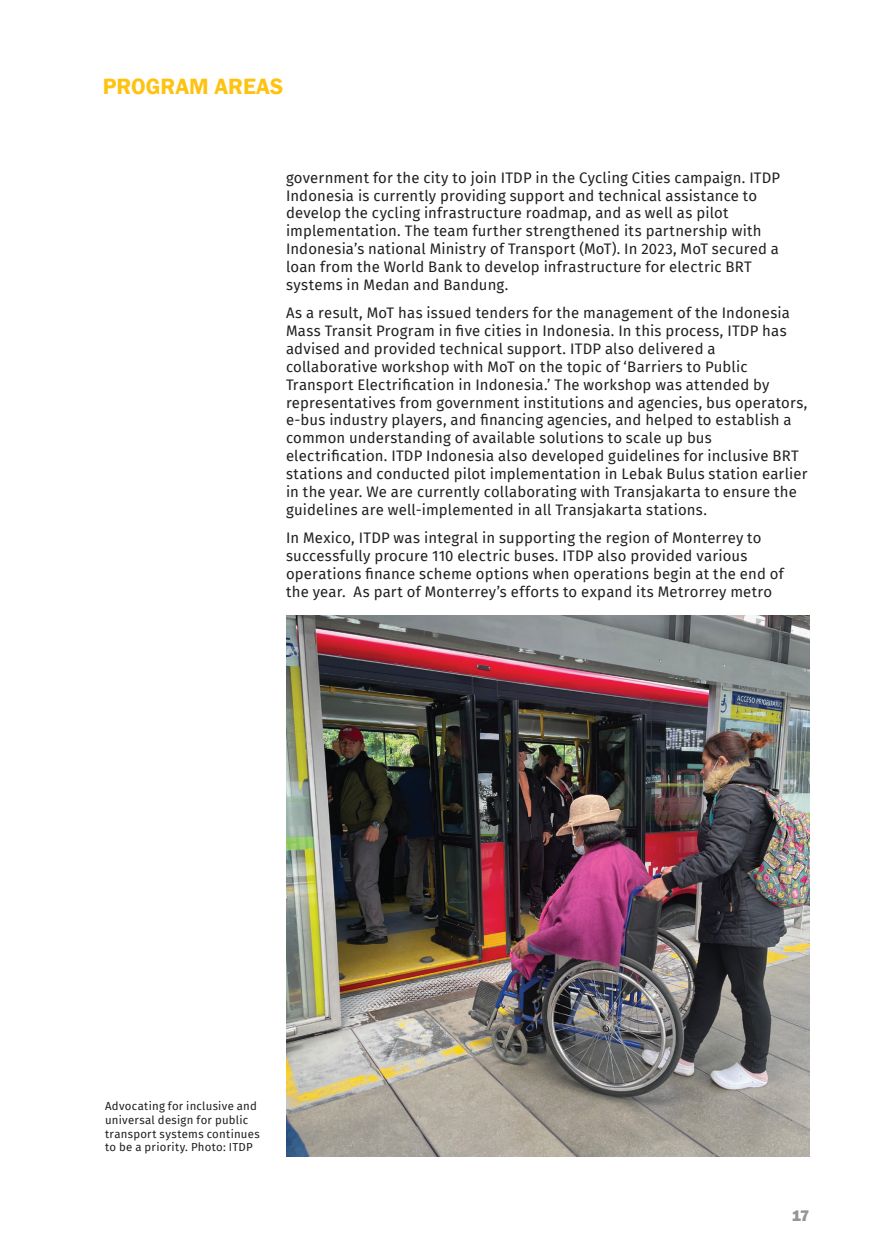
<style>
.page{position:relative;width:874px;height:1241px;background:#fff}
.page>*{position:absolute;margin:0;border:0;box-sizing:border-box;transform-origin:0 0}
.t1{font:600 22.75px "Franklin Gothic";color:#fec210}
.t2{font:800 15.75px "Franklin Gothic";color:#939598}
.t3{font:14.88px/17.8px "Fira Sans";letter-spacing:.01em;color:#231f20}
.t4{font:11.38px/13.7px "Fira Sans";letter-spacing:.02em;color:#231f20}
</style>
<div class="page">
<img style="left:286px;top:615px;width:523px;height:541px">
<h1 class="t1" style="left:103px;top:73px;width:182px">PROGRAM AREAS</h1>
<p class="t3" style="left:286px;top:168px;width:495px">government for the city to join ITDP in the Cycling Cities campaign. ITDP Indonesia is currently providing support and technical assistance to develop the cycling infrastructure roadmap, and as well as pilot implementation. The team further strengthened its partnership with Indonesia’s national Ministry of Transport (MoT). In 2023, MoT secured a loan from the World Bank to develop infrastructure for electric BRT systems in Medan and Bandung.</p>
<p class="t3" style="left:286px;top:304px;width:523px">As a result, MoT has issued tenders for the management of the Indonesia Mass Transit Program in five cities in Indonesia. In this process, ITDP has advised and provided technical support. ITDP also delivered a collaborative workshop with MoT on the topic of ‘Barriers to Public Transport Electrification in Indonesia.’ The workshop was attended by representatives from government institutions and agencies, bus operators, e-bus industry players, and financing agencies, and helped to establish a common understanding of available solutions to scale up bus electrification. ITDP Indonesia also developed guidelines for inclusive BRT stations and conducted pilot implementation in Lebak Bulus station earlier in the year. We are currently collaborating with Transjakarta to ensure the guidelines are well-implemented in all Transjakarta stations.</p>
<p class="t3" style="left:286px;top:528px;width:499px">In Mexico, ITDP was integral in supporting the region of Monterrey to successfully procure 110 electric buses. ITDP also provided various operations finance scheme options when operations begin at the end of the year. As part of Monterrey’s efforts to expand its Metrorrey metro</p>
<p class="t4" style="left:105px;top:1099px;width:156px">Advocating for inclusive and universal design for public transport systems continues to be a priority. Photo: ITDP</p>
<p class="t2" style="left:791px;top:1205px;width:19px">17</p>
</div>
